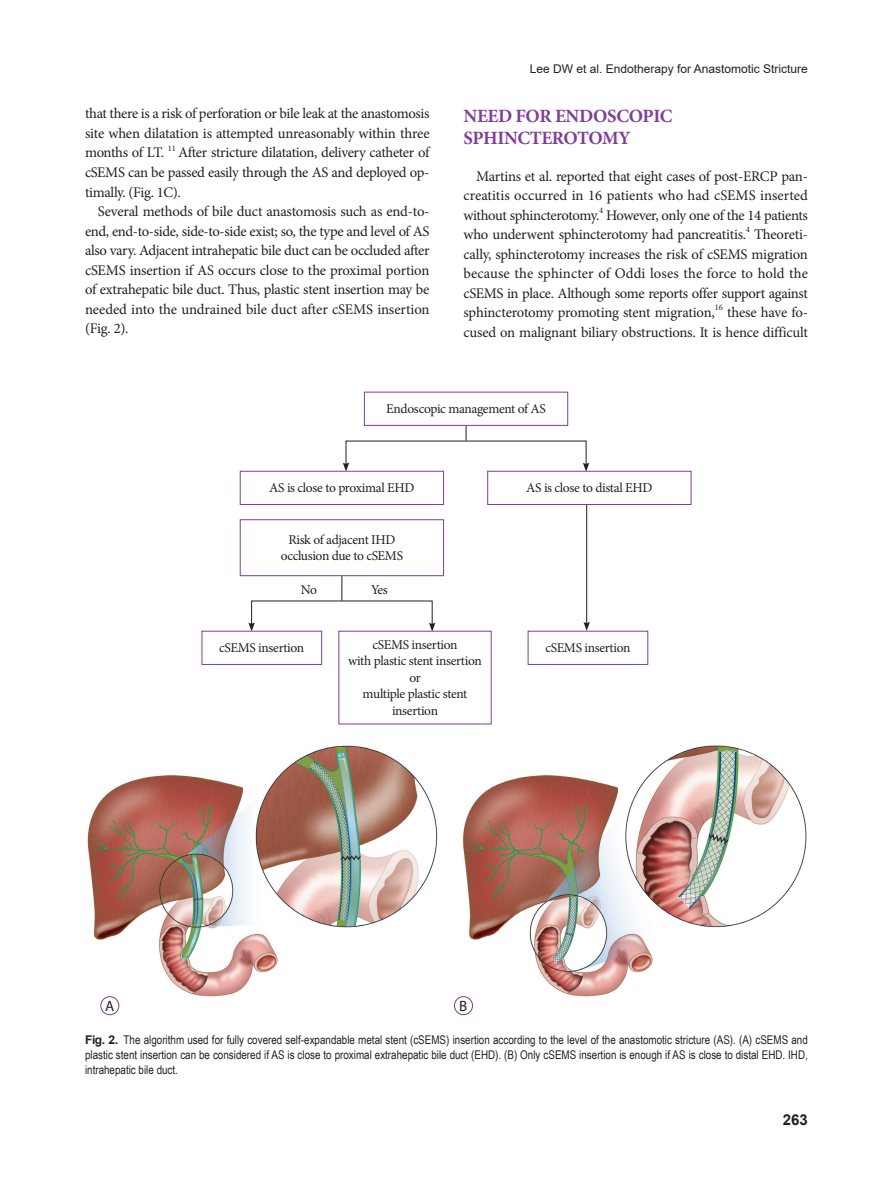
<style>
.page{position:relative;width:893px;height:1191px;background:#fff}
.page>*{position:absolute;margin:0;border:0;box-sizing:border-box;transform-origin:0 0}
.대제목{font:700 18.75px/22.5px "Minion Pro";letter-spacing:-.02em;color:#7e3e98}
.t1{font:700 15px "Arial";color:#231f20}
.그림_ABC{font:15px "Myriad Pro";color:#231f20}
.본문{font:14.7px/19.5px "Minion Pro";letter-spacing:-.02em;color:#231f20;text-align:justify}
.그림내용_가운데{font:13.5px "Minion Pro";letter-spacing:-.025em;color:#231f20}
.그림제목{font:12px/15px "Arial Narrow";color:#231f20;text-align:justify}
.하시라_-_오른쪽위{font:12px "Arial";color:#231f20}
.본문-2{font:8.55px "Minion Pro";color:#231f20}
.s1{font-family:"Arial";font-weight:700}
</style>
<div class="page">
<img style="left:87px;top:745px;width:351px;height:263px">
<img style="left:463px;top:745px;width:344px;height:255px">
<svg style="left:466px;top:426px;width:1px;height:15px"></svg>
<svg style="left:341px;top:576px;width:1px;height:24px"></svg>
<svg style="left:583px;top:463px;width:6px;height:8px"></svg>
<svg style="left:343px;top:462px;width:6px;height:9px"></svg>
<svg style="left:429px;top:622px;width:6px;height:9px"></svg>
<svg style="left:248px;top:622px;width:7px;height:9px"></svg>
<hr style="left:586px;top:484px;width:1px;height:140px;background:#231f20">
<svg style="left:583px;top:622px;width:7px;height:9px"></svg>
<div style="left:240px;top:471px;width:204px;height:34px;border:1px solid #7e3e98"></div>
<div style="left:202px;top:631px;width:120px;height:34px;border:1px solid #7e3e98"></div>
<div style="left:528px;top:631px;width:120px;height:34px;border:1px solid #7e3e98"></div>
<div style="left:240px;top:519px;width:204px;height:57px;border:1px solid #7e3e98"></div>
<div style="left:338px;top:631px;width:154px;height:93px;border:1px solid #7e3e98"></div>
<div style="left:488px;top:471px;width:203px;height:33px;background:#fff"></div>
<div style="left:487px;top:471px;width:204px;height:34px;border:1px solid #7e3e98"></div>
<div style="left:364px;top:392px;width:204px;height:34px;border:1px solid #7e3e98"></div>
<div style="left:101px;top:996px;width:18px;height:18px;background:#fff;border-radius:50%"></div>
<div style="left:101px;top:996px;width:18px;height:19px;border:1px solid #7e3e98;border-radius:50%"></div>
<div style="left:454px;top:996px;width:18px;height:18px;background:#fff;border-radius:50%"></div>
<div style="left:454px;top:996px;width:19px;height:19px;border:1px solid #7e3e98;border-radius:50%"></div>
<p class="본문" style="left:85px;top:104px;width:346px">that there is a risk of perforation or bile leak at the anastomosis site when dilatation is attempted unreasonably within three months of LT.</p>
<p class="본문-2" style="left:168px;top:142px;width:10px">11</p>
<p class="본문" style="left:85px;top:143px;width:346px;text-indent:93px">After stricture dilatation, delivery catheter of cSEMS can be passed easily through the AS and deployed op&shy;timally. (Fig. 1C).</p>
<p class="본문" style="left:85px;top:202px;width:346px;text-indent:13px">Several methods of bile duct anastomosis such as end-to&shy;end, end-to-side, side-to-side exist; so, the type and level of AS also vary. Adjacent intrahepatic bile duct can be occluded after cSEMS insertion if AS occurs close to the proximal portion of extrahepatic bile duct. Thus, plastic stent insertion may be needed into the undrained bile duct after cSEMS insertion (Fig. 2).</p>
<p class="하시라_-_오른쪽위" style="left:530px;top:60px;width:280px">Lee DW et al. Endotherapy for Anastomotic Stricture</p>
<p class="대제목" style="left:463px;top:104px;width:211px">NEED FOR ENDOSCOPIC<br>SPHINCTEROTOMY</p>
<p class="본문" style="left:463px;top:166px;width:346px;text-indent:13px">Martins et al. reported that eight cases of post-ERCP pan&shy;creatitis occurred in 16 patients who had cSEMS inserted without sphincterotomy.</p>
<p class="본문-2" style="left:599px;top:204px;width:6px">4</p>
<p class="본문" style="left:463px;top:205px;width:346px;text-indent:143px">However, only one of the 14 patients who underwent sphincterotomy had pancreatitis.</p>
<p class="본문-2" style="left:746px;top:224px;width:6px">4</p>
<p class="본문" style="left:463px;top:225px;width:346px;text-indent:291px">Theoreti&shy;cally, sphincterotomy increases the risk of cSEMS migration because the sphincter of Oddi loses the force to hold the cSEMS in place. Although some reports offer support against sphincterotomy promoting stent migration,</p>
<p class="본문-2" style="left:715px;top:302px;width:10px">16</p>
<p class="본문" style="left:463px;top:303px;width:346px;text-align:right">these have fo-<br>cused on malignant biliary obstructions. It is hence difficult</p>
<p class="그림내용_가운데" style="left:386px;top:400px;width:161px">Endoscopic management of AS</p>
<p class="그림내용_가운데" style="left:269px;top:479px;width:147px">AS is close to proximal EHD</p>
<p class="그림내용_가운데" style="left:288px;top:530px;width:108px">Risk of adjacent IHD</p>
<p class="그림내용_가운데" style="left:281px;top:547px;width:124px">occlusion due to cSEMS</p>
<p class="그림내용_가운데" style="left:301px;top:581px;width:18px">No</p>
<p class="그림내용_가운데" style="left:371px;top:581px;width:18px">Yes</p>
<p class="그림내용_가운데" style="left:526px;top:479px;width:128px">AS is close to distal EHD</p>
<p class="그림내용_가운데" style="left:372px;top:635px;width:87px">cSEMS insertion</p>
<p class="그림내용_가운데" style="left:348px;top:652px;width:135px">with plastic stent insertion</p>
<p class="그림내용_가운데" style="left:409px;top:668px;width:13px">or</p>
<p class="그림내용_가운데" style="left:363px;top:685px;width:106px">multiple plastic stent</p>
<p class="그림내용_가운데" style="left:392px;top:701px;width:48px">insertion</p>
<p class="그림내용_가운데" style="left:219px;top:639px;width:87px">cSEMS insertion</p>
<p class="그림내용_가운데" style="left:545px;top:639px;width:87px">cSEMS insertion</p>
<p class="그림_ABC" style="left:105px;top:996px;width:11px">A</p>
<p class="그림_ABC" style="left:459px;top:996px;width:10px">B</p>
<p class="그림제목" style="left:85px;top:1032px;width:724px"><span class="s1">Fig. 2.</span> The algorithm used for fully covered self-expandable metal stent (cSEMS) insertion according to the level of the anastomotic stricture (AS). (A) cSEMS and plastic stent insertion can be considered if AS is close to proximal extrahepatic bile duct (EHD). (B) Only cSEMS insertion is enough if AS is close to distal EHD. IHD, intrahepatic bile duct.</p>
<p class="t1" style="left:783px;top:1109px;width:27px">263</p>
</div>
